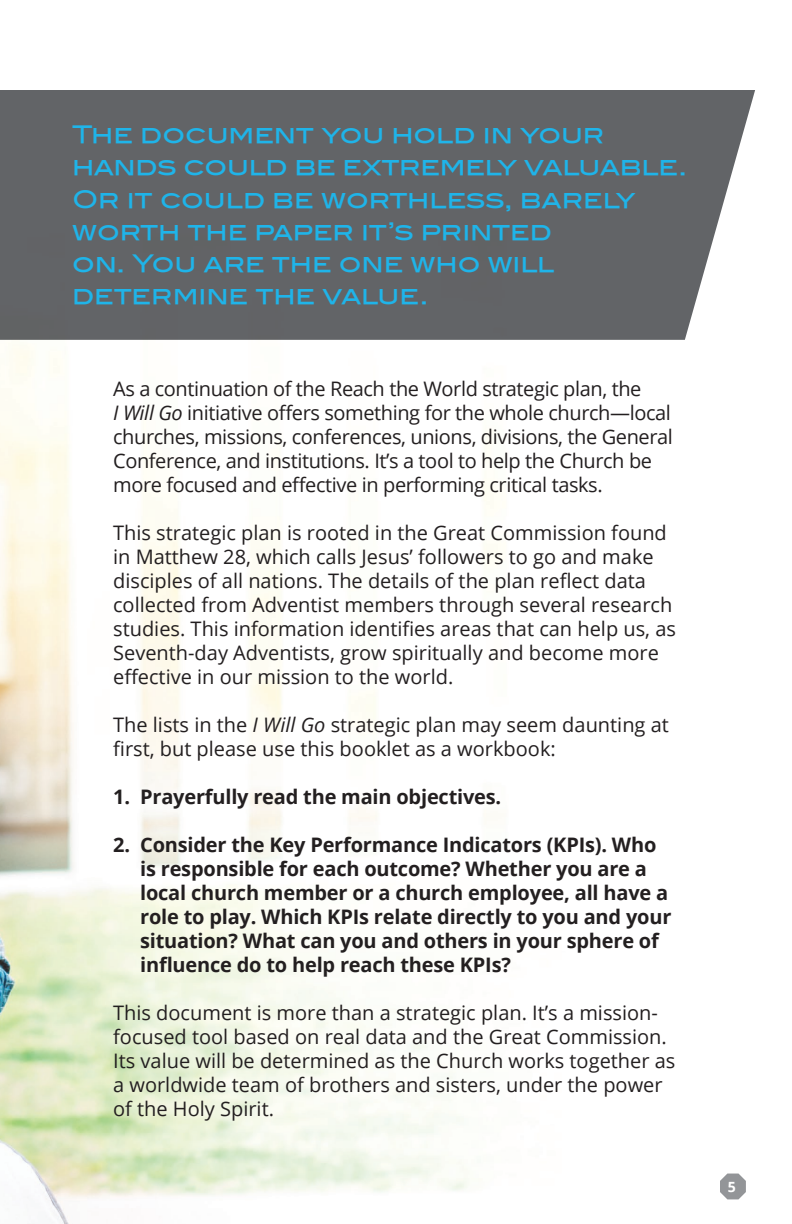
<style>
.page{position:relative;width:792px;height:1224px;background:#fff}
.page>*{position:absolute;margin:0;border:0;box-sizing:border-box;transform-origin:0 0}
.t1{font:24px/32px "Blair Md ITCTT Medium";letter-spacing:-.01em;color:#1fb4e9}
.t2{font:20px/24px "Open Sans";color:#231f20}
.t3{font:700 20px/24px "Open Sans";letter-spacing:-.01em;color:#231f20}
.t4{font:20px/24px "Open Sans";letter-spacing:-.02em;color:#231f20}
.t5{font:700 14px "Open Sans";color:#fff}
.s1{font-style:italic}
</style>
<div class="page">
<img style="left:0;top:344px;width:739px;height:880px">
<svg style="left:720px;top:1174px;width:26px;height:25px"></svg>
<div style="left:0;top:90px;width:755px;height:250px;background:#626467"></div>
<p class="t1" style="left:72px;top:119px;width:617px">The document you hold in your hands could be extremely valuable.<br>Or it could be worthless, barely worth the paper it’s printed<br>on. You are the one who will determine the value.</p>
<p class="t4" style="left:113px;top:376px;width:561px">As a continuation of the Reach the World strategic plan, the<br><span class="s1">I Will Go</span> initiative offers something for the whole church—local churches, missions, conferences, unions, divisions, the General Conference, and institutions. It’s a tool to help the Church be more focused and effective in performing critical tasks.</p>
<p class="t2" style="left:113px;top:520px;width:564px">This strategic plan is rooted in the Great Commission found in Matthew 28, which calls Jesus’ followers to go and make disciples of all nations. The details of the plan reflect data collected from Adventist members through several research studies. This information identifies areas that can help us, as Seventh-day Adventists, grow spiritually and become more effective in our mission to the world.</p>
<p class="t2" style="left:113px;top:712px;width:557px">The lists in the <span class="s1">I Will Go</span> strategic plan may seem daunting at first, but please use this booklet as a workbook:</p>
<p class="t3" style="left:113px;top:784px;width:390px">1. Prayerfully read the main objectives.</p>
<p class="t3" style="left:140px;top:832px;width:533px;text-indent:-27px">2. Consider the Key Performance Indicators (KPIs). Who is responsible for each outcome? Whether you are a local church member or a church employee, all have a role to play. Which KPIs relate directly to you and your situation? What can you and others in your sphere of influence do to help reach these KPIs?</p>
<p class="t2" style="left:113px;top:1000px;width:564px">This document is more than a strategic plan. It’s a mission&shy;focused tool based on real data and the Great Commission.<br>Its value will be determined as the Church works together as a worldwide team of brothers and sisters, under the power of the Holy Spirit.</p>
<p class="t5" style="left:728px;top:1177px;width:10px">5</p>
</div>
